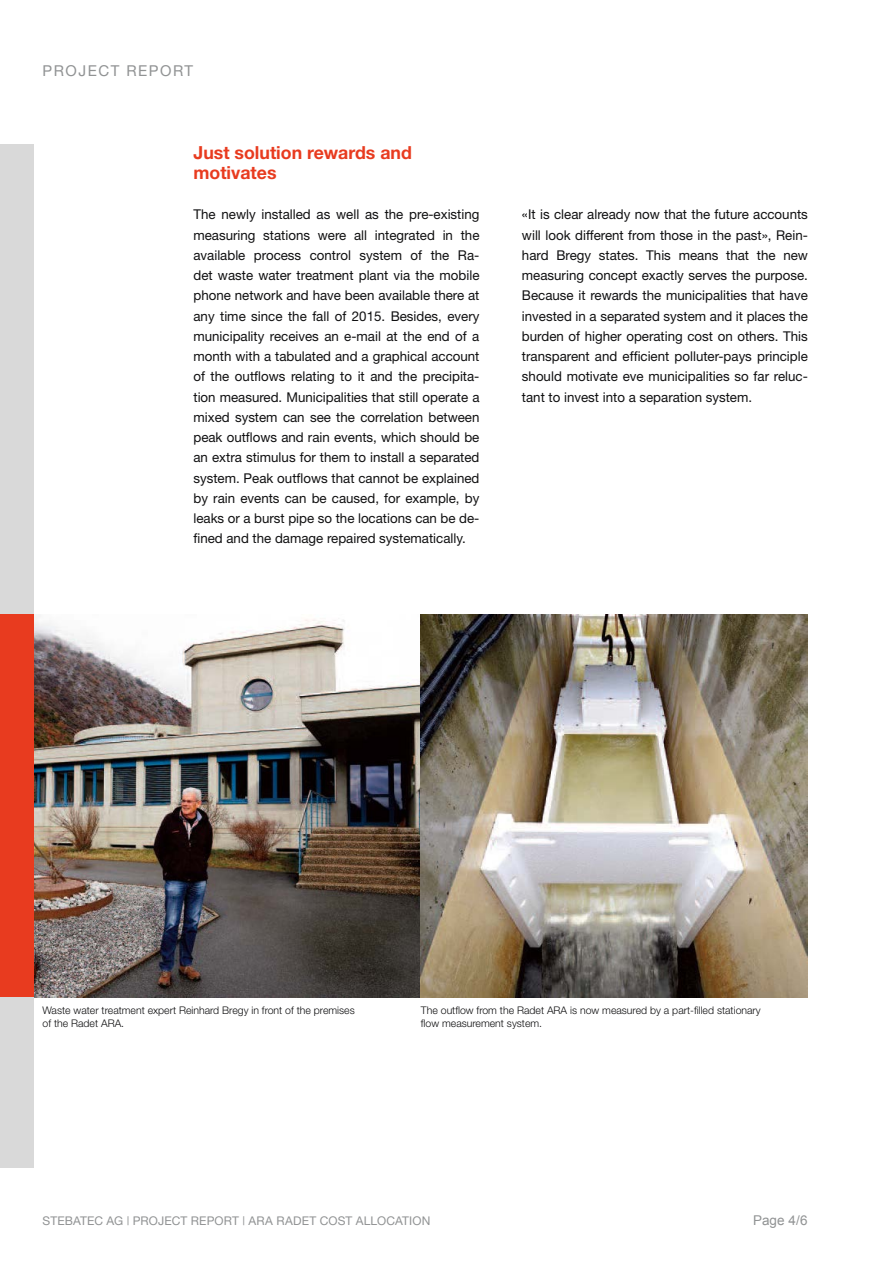
<style>
.page{position:relative;width:893px;height:1263px;background:#fff}
.page>*{position:absolute;margin:0;border:0;box-sizing:border-box;transform-origin:0 0}
.t1{font:700 18px/20.2px "Helvetica Neue";color:#e83b1f}
.t2{font:15px "Helvetica Neue";letter-spacing:.1em;color:#919394}
.t3{font:13.5px/20.2px "Helvetica Neue";color:#101011;text-align:justify}
.t4{font:13.5px "Arial";color:#919394}
.t5{font:12px "Helvetica Neue";letter-spacing:.01em;color:#919394}
.t6{font:300 10.5px/12.6px "Helvetica Neue";color:#101011}
</style>
<div class="page">
<div style="left:0;top:145px;width:34px;height:1023px;background:#d9d9d9"></div>
<div style="left:0;top:614px;width:34px;height:383px;background:#e83b1f"></div>
<img style="left:34px;top:614px;width:387px;height:383px">
<img style="left:421px;top:614px;width:387px;height:383px">
<p class="t2" style="left:43px;top:61px;width:152px">PROJECT REPORT</p>
<h1 class="t1" style="left:193px;top:142px;width:220px">Just solution rewards and motivates</h1>
<p class="t3" style="left:193px;top:204px;width:287px">The newly installed as well as the pre-existing measuring stations were all integrated in the available process control system of the Ra&shy;det waste water treatment plant via the mobile phone network and have been available there at any time since the fall of 2015. Besides, every municipality receives an e-mail at the end of a month with a tabulated and a graphical account of the outflows relating to it and the precipita&shy;tion measured. Municipalities that still operate a mixed system can see the correlation between peak outflows and rain events, which should be an extra stimulus for them to install a separated system. Peak outflows that cannot be explained by rain events can be caused, for example, by leaks or a burst pipe so the locations can be de&shy;fined and the damage repaired systematically.</p>
<p class="t3" style="left:522px;top:204px;width:287px">«It is clear already now that the future accounts will look different from those in the past», Rein&shy;hard Bregy states. This means that the new measuring concept exactly serves the purpose.<br>Because it rewards the municipalities that have invested in a separated system and it places the burden of higher operating cost on others. This transparent and efficient polluter-pays principle should motivate eve municipalities so far reluc&shy;tant to invest into a separation system.</p>
<p class="t6" style="left:43px;top:1004px;width:314px">Waste water treatment expert Reinhard Bregy in front of the premises of the Radet ARA.</p>
<p class="t6" style="left:421px;top:1004px;width:341px">The outflow from the Radet ARA is now measured by a part-filled stationary flow measurement system.</p>
<p class="t5" style="left:43px;top:1213px;width:389px">STEBATEC AG | PROJECT REPORT | ARA RADET COST ALLOCATION</p>
<p class="t4" style="left:753px;top:1211px;width:56px">Page 4/6</p>
</div>
